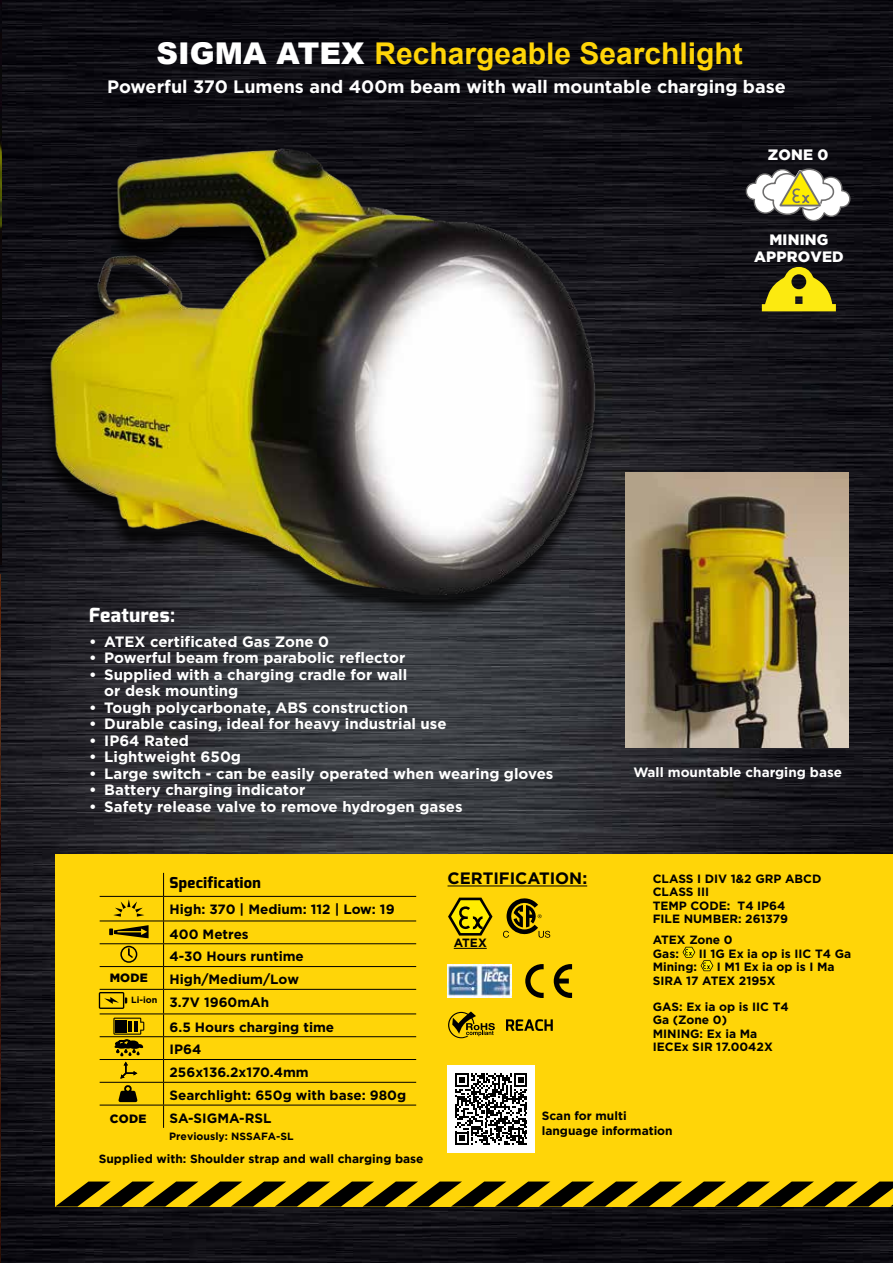
<style>
.page{position:relative;width:893px;height:1263px;background:#fff}
.page>*{position:absolute;margin:0;border:0;box-sizing:border-box;transform-origin:0 0}
.t1{font:700 30px "Arial";color:#ffd508}
.t2{font:800 19.5px "Exo";letter-spacing:.025em;color:#fff}
.t3{font:700 18px "Gotham";color:#fff}
.t4{font:700 16.5px "Gotham";color:#000}
.t5{font:700 15px/16.5px "Gotham";color:#fff}
.t6{font:900 15px/17.1px "Gotham";letter-spacing:.015em;color:#fff;text-align:center}
.t7{font:800 15px "Exo";letter-spacing:.025em;color:#000}
.t8{font:700 13.5px/22.8px "Gotham";color:#000}
.t9{font:700 13.5px "Gotham";color:#fff}
.t10{font:700 12px/13.5px "Gotham";color:#000}
.t11{font:700 12px "Gotham";color:#000}
.t12{font:900 12px "Gotham";letter-spacing:.015em;color:#000}
.t13{font:700 10.5px "Gotham";color:#000}
.t14{font:700 9px "Gotham";color:#000}
.s1{font-weight:900;color:#fff}
</style>
<div class="page">
<img style="left:0;top:0;width:893px;height:1263px">
<div style="left:55px;top:854px;width:838px;height:352px;background:#ffd508"></div>
<svg style="left:56px;top:1181px;width:837px;height:25px"></svg>
<img style="left:0;top:574px;width:1px;height:689px">
<img style="left:0;top:0;width:1px;height:564px">
<img style="left:8px;top:112px;width:628px;height:527px">
<hr style="left:448px;top:886px;width:139px;height:1px;background:#000">
<img style="left:448px;top:964px;width:64px;height:33px">
<svg style="left:503px;top:898px;width:48px;height:40px"></svg>
<hr style="left:100px;top:920px;width:64px;height:1px;background:#000">
<hr style="left:164px;top:920px;width:252px;height:1px;background:#000">
<hr style="left:100px;top:943px;width:64px;height:1px;background:#000">
<hr style="left:164px;top:943px;width:252px;height:1px;background:#000">
<hr style="left:100px;top:966px;width:64px;height:1px;background:#000">
<hr style="left:164px;top:966px;width:252px;height:1px;background:#000">
<hr style="left:100px;top:989px;width:64px;height:1px;background:#000">
<hr style="left:164px;top:989px;width:252px;height:1px;background:#000">
<hr style="left:100px;top:1013px;width:64px;height:1px;background:#000">
<hr style="left:164px;top:1013px;width:252px;height:1px;background:#000">
<hr style="left:100px;top:1036px;width:64px;height:1px;background:#000">
<hr style="left:164px;top:1036px;width:252px;height:1px;background:#000">
<hr style="left:100px;top:1059px;width:64px;height:1px;background:#000">
<hr style="left:164px;top:1059px;width:252px;height:1px;background:#000">
<hr style="left:100px;top:1082px;width:64px;height:1px;background:#000">
<hr style="left:164px;top:1082px;width:252px;height:1px;background:#000">
<hr style="left:100px;top:1105px;width:64px;height:1px;background:#000">
<hr style="left:164px;top:1105px;width:252px;height:1px;background:#000">
<svg style="left:163px;top:873px;width:1px;height:255px"></svg>
<hr style="left:100px;top:896px;width:64px;height:1px;background:#000">
<hr style="left:164px;top:896px;width:252px;height:1px;background:#000">
<svg style="left:113px;top:900px;width:31px;height:17px"></svg>
<svg style="left:120px;top:946px;width:17px;height:17px"></svg>
<svg style="left:99px;top:992px;width:28px;height:17px"></svg>
<svg style="left:113px;top:1018px;width:31px;height:38px"></svg>
<svg style="left:120px;top:1062px;width:17px;height:17px"></svg>
<svg style="left:118px;top:1085px;width:20px;height:17px"></svg>
<svg style="left:109px;top:925px;width:40px;height:13px"></svg>
<svg style="left:682px;top:947px;width:13px;height:11px"></svg>
<svg style="left:701px;top:960px;width:12px;height:11px"></svg>
<svg style="left:525px;top:964px;width:19px;height:34px"></svg>
<svg style="left:554px;top:964px;width:18px;height:34px"></svg>
<div style="left:448px;top:1065px;width:87px;height:88px;background:#fff"></div>
<svg style="left:455px;top:1073px;width:72px;height:72px"></svg>
<svg style="left:448px;top:898px;width:44px;height:37px"></svg>
<hr style="left:454px;top:948px;width:33px;height:1px;background:#000">
<svg style="left:448px;top:1011px;width:47px;height:27px"></svg>
<svg style="left:506px;top:1019px;width:47px;height:12px"></svg>
<svg style="left:745px;top:168px;width:106px;height:54px"></svg>
<svg style="left:762px;top:267px;width:74px;height:44px;background:#9e9312"></svg>
<img style="left:625px;top:472px;width:223px;height:275px">
<h1 class="t1" style="left:156px;top:34px;width:588px"><span class="s1">SIGMA ATEX</span> Rechargeable Searchlight</h1>
<p class="t3" style="left:107px;top:77px;width:680px">Powerful 370 Lumens and 400m beam with wall mountable charging base</p>
<p class="t6" style="left:768px;top:146px;width:62px">ZONE 0</p>
<p class="t6" style="left:754px;top:231px;width:91px">MINING<br>APPROVED</p>
<h2 class="t2" style="left:89px;top:602px;width:87px">Features:</h2>
<p class="t5" style="left:89px;top:633px;width:241px">• ATEX certificated Gas Zone 0</p>
<p class="t5" style="left:89px;top:649px;width:318px">• Powerful beam from parabolic reflector</p>
<p class="t5" style="left:104px;top:666px;width:305px;text-indent:-15px">• Supplied with a charging cradle for wall or desk mounting</p>
<p class="t5" style="left:89px;top:699px;width:320px">• Tough polycarbonate, ABS construction</p>
<p class="t5" style="left:89px;top:715px;width:359px">• Durable casing, ideal for heavy industrial use</p>
<p class="t5" style="left:89px;top:732px;width:101px">• IP64 Rated</p>
<p class="t5" style="left:89px;top:748px;width:153px">• Lightweight 650g</p>
<p class="t5" style="left:89px;top:765px;width:466px">• Large switch - can be easily operated when wearing gloves</p>
<p class="t5" style="left:89px;top:781px;width:218px">• Battery charging indicator</p>
<p class="t5" style="left:89px;top:798px;width:375px">• Safety release valve to remove hydrogen gases</p>
<p class="t9" style="left:633px;top:764px;width:210px">Wall mountable charging base</p>
<p class="t12" style="left:110px;top:970px;width:40px">MODE</p>
<p class="t14" style="left:131px;top:994px;width:28px">Li-ion</p>
<p class="t12" style="left:110px;top:1112px;width:38px">CODE</p>
<p class="t7" style="left:170px;top:873px;width:93px">Specification</p>
<p class="t8" style="left:170px;top:897px;width:227px;line-height:24.6px">High: 370 | Medium: 112 | Low: 19<br>400 Metres</p>
<p class="t8" style="left:170px;top:945px;width:136px">4-30 Hours runtime<br>High/Medium/Low<br>3.7V 1960mAh</p>
<p class="t8" style="left:170px;top:1015px;width:238px">6.5 Hours charging time<br>IP64<br>256x136.2x170.4mm<br>Searchlight: 650g with base: 980g<br>SA-SIGMA-RSL</p>
<p class="t13" style="left:169px;top:1130px;width:126px">Previously: NSSAFA-SL</p>
<p class="t11" style="left:99px;top:1151px;width:326px">Supplied with: Shoulder strap and wall charging base</p>
<p class="t4" style="left:448px;top:868px;width:141px">CERTIFICATION:</p>
<p class="t10" style="left:454px;top:935px;width:34px">ATEX</p>
<p class="t10" style="left:653px;top:871px;width:170px">CLASS I DIV 1&amp;2 GRP ABCD<br>CLASS III<br>TEMP CODE: T4 IP64<br>FILE NUMBER: 261379</p>
<p class="t10" style="left:653px;top:933px;width:81px">ATEX Zone 0<br>Gas:</p>
<p class="t10" style="left:699px;top:946px;width:154px">II 1G Ex ia op is IIC T4 Ga</p>
<p class="t10" style="left:653px;top:960px;width:183px;text-indent:64px">I M1 Ex ia op is I Ma<br>SIRA 17 ATEX 2195X</p>
<p class="t10" style="left:653px;top:960px;width:46px">Mining:</p>
<p class="t10" style="left:653px;top:999px;width:138px">GAS: Ex ia op is IIC T4<br>Ga (Zone 0)<br>MINING: Ex ia Ma<br>IECEx SIR 17.0042X</p>
<p class="t10" style="left:542px;top:1107px;width:132px;line-height:15px">Scan for multi language information</p>
</div>
